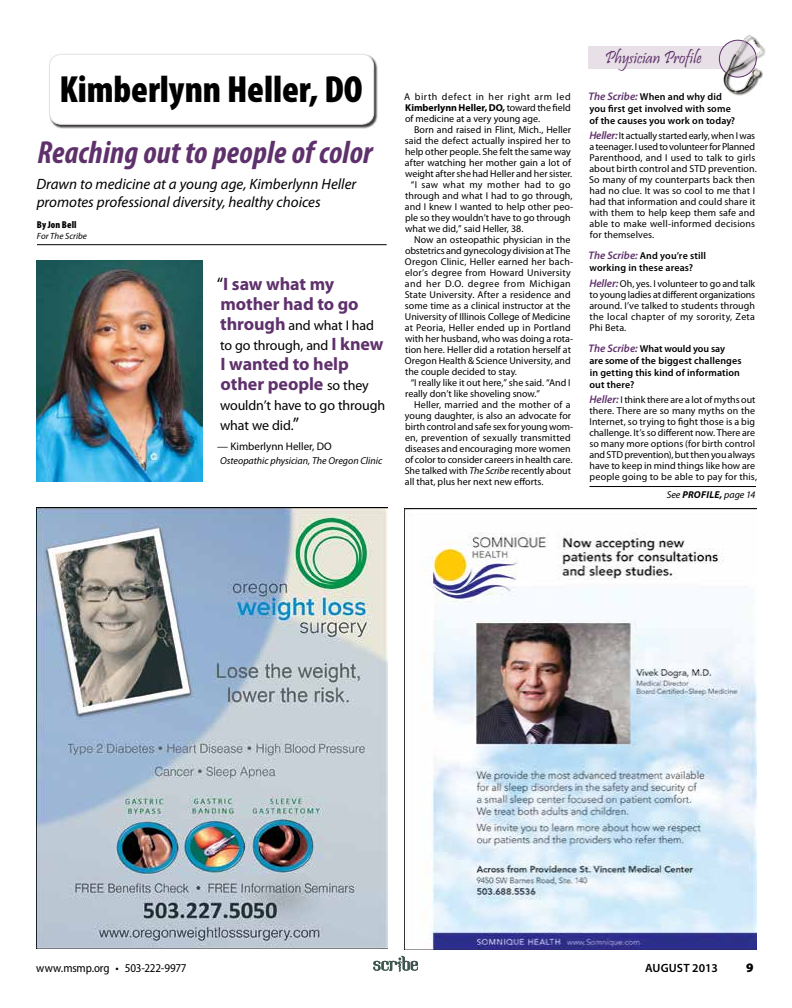
<style>
.page{position:relative;width:792px;height:1008px;background:#fff}
.page>*{position:absolute;margin:0;border:0;box-sizing:border-box;transform-origin:0 0}
.t1{font:900 condensed 38px "Myriad Pro";color:#000}
.t2{font:italic 700 condensed 32px "Myriad Pro";letter-spacing:.005em;color:#5f316c}
.t3{font:700 18px/20px "Myriad Pro";letter-spacing:-.005em;color:#5f316c}
.t4{font:18px "Pristina";color:#5f316c}
.t5{font:italic 15px/18px "Myriad Pro";color:#000}
.t6{font:14px/20px "Myriad Pro";letter-spacing:-.01em;color:#000}
.t7{font:900 13px "Myriad Pro";color:#000}
.t8{font:semi-condensed 12px "Myriad Pro";letter-spacing:-.01em;color:#000}
.t9{font:600 12px "Myriad Pro";color:#000}
.t10{font:11px "Myriad Pro";color:#000}
.t11{font:10px/11px "Myriad Pro";letter-spacing:.005em;color:#000;text-align:justify}
.t12{font:600 10px/12px "Myriad Pro";letter-spacing:.01em;color:#000}
.t13{font:italic 10px "Myriad Pro";color:#000}
.t14{font:10px "Myriad Pro";letter-spacing:.035em;color:#000}
.t15{font:900 condensed 10px "Myriad Pro";letter-spacing:.005em;color:#000}
.t16{font:italic 9px "Myriad Pro";color:#000}
.s1{font-weight:400;color:#000}
.s2{font-weight:700;font-size:18px;color:#5f316c}
.s3{font-weight:400;font-size:14px;color:#000}
.s4{font-size:18px}
.s5{font-weight:700}
.s6{font-style:italic}
.s7{font-style:italic;font-size:11px;color:#5f316c}
.s8{font-weight:600;font-style:italic;font-size:11px;color:#5f316c}
</style>
<div class="page">
<svg style="left:373px;top:956px;width:45px;height:16px"></svg>
<hr style="left:590px;top:486px;width:166px;height:1px;background:#000">
<img style="left:405px;top:508px;width:351px;height:441px">
<img style="left:36px;top:508px;width:351px;height:441px">
<div style="left:589px;top:46px;width:156px;height:23px;background:#e7e0e6"></div>
<svg style="left:719px;top:40px;width:37px;height:37px"></svg>
<div style="left:719px;top:40px;width:38px;height:37px;border:1px solid #5f316c;border-radius:50%"></div>
<div style="left:49px;top:54px;width:329px;height:75px;background:#000;opacity:.75"></div>
<div style="left:49px;top:54px;width:325px;height:70px;background:#fff;border-radius:12px"></div>
<div style="left:49px;top:54px;width:325px;height:71px;border:1px solid #e7e0e6;border-radius:12px"></div>
<img style="left:36px;top:261px;width:166px;height:220px">
<div style="left:724px;top:36px;width:41px;height:60px;background:#000;opacity:.75"></div>
<img style="left:724px;top:36px;width:38px;height:56px">
<hr style="left:37px;top:244px;width:350px;height:1px;background:#000">
<h1 class="t1" style="left:59px;top:68px;width:305px">Kimberlynn Heller, DO</h1>
<h2 class="t2" style="left:38px;top:133px;width:337px">Reaching out to people of color</h2>
<h3 class="t5" style="left:36px;top:174px;width:321px">Drawn to medicine at a young age, Kimberlynn Heller promotes professional diversity, healthy choices</h3>
<p class="t15" style="left:37px;top:219px;width:41px">By Jon Bell</p>
<p class="t16" style="left:37px;top:231px;width:52px">For The Scribe</p>
<h3 class="t3" style="left:217px;top:273px;width:144px"><span class="s1">“</span>I saw what my mother had to go</h3>
<h3 class="t6" style="left:220px;top:315px;width:165px"><span class="s2">through</span> and what I had to go through, and <span class="s2">I knew</span></h3>
<h3 class="t3" style="left:220px;top:353px;width:150px">I wanted to help other people <span class="s3">so they</span></h3>
<h3 class="t6" style="left:220px;top:395px;width:167px">wouldn’t have to go through what we did.<span class="s4">”</span></h3>
<p class="t10" style="left:217px;top:440px;width:116px">— Kimberlynn Heller, DO</p>
<p class="t13" style="left:220px;top:455px;width:164px">Osteopathic physician, The Oregon Clinic</p>
<p class="t11" style="left:404px;top:91px;width:168px">A birth defect in her right arm led <span class="s5">Kimberlynn Heller, DO,</span> toward the field of medicine at a very young age.</p>
<p class="t11" style="left:414px;top:124px;width:159px">Born and raised in Flint, Mich., Heller</p>
<p class="t11" style="left:405px;top:135px;width:167px">said the defect actually inspired her to</p>
<p class="t11" style="left:405px;top:146px;width:167px">help other people. She felt the same way</p>
<p class="t11" style="left:405px;top:157px;width:168px">after watching her mother gain a lot of</p>
<p class="t11" style="left:405px;top:168px;width:169px">weight after she had Heller and her sister.</p>
<p class="t14" style="left:411px;top:179px;width:161px">“I saw what my mother had to go</p>
<p class="t11" style="left:405px;top:190px;width:169px">through and what I had to go through,</p>
<p class="t11" style="left:405px;top:201px;width:170px">and I knew I wanted to help other peo-</p>
<p class="t11" style="left:405px;top:212px;width:167px">ple so they wouldn’t have to go through</p>
<p class="t11" style="left:405px;top:223px;width:120px">what we did,” said Heller, 38.</p>
<p class="t11" style="left:414px;top:234px;width:158px">Now an osteopathic physician in the</p>
<p class="t11" style="left:405px;top:245px;width:167px">obstetrics and gynecology division at The</p>
<p class="t11" style="left:405px;top:256px;width:170px">Oregon Clinic, Heller earned her bach-</p>
<p class="t11" style="left:405px;top:267px;width:167px">elor’s degree from Howard University</p>
<p class="t14" style="left:405px;top:278px;width:167px">and her D.O. degree from Michigan</p>
<p class="t11" style="left:405px;top:289px;width:167px">State University. After a residence and</p>
<p class="t11" style="left:405px;top:300px;width:167px">some time as a clinical instructor at the</p>
<p class="t11" style="left:405px;top:311px;width:167px">University of Illinois College of Medicine</p>
<p class="t11" style="left:405px;top:322px;width:167px">at Peoria, Heller ended up in Portland</p>
<p class="t11" style="left:405px;top:333px;width:170px">with her husband, who was doing a rota-</p>
<p class="t11" style="left:405px;top:344px;width:167px">tion here. Heller did a rotation herself at</p>
<p class="t11" style="left:405px;top:355px;width:167px">Oregon Health &amp; Science University, and</p>
<p class="t11" style="left:405px;top:366px;width:113px">the couple decided to stay.</p>
<p class="t11" style="left:411px;top:377px;width:162px">“I really like it out here,” she said. “And I</p>
<p class="t11" style="left:405px;top:388px;width:136px">really don’t like shoveling snow.”</p>
<p class="t11" style="left:414px;top:399px;width:158px">Heller, married and the mother of a</p>
<p class="t11" style="left:405px;top:410px;width:168px">young daughter, is also an advocate for</p>
<p class="t11" style="left:405px;top:421px;width:170px">birth control and safe sex for young wom-</p>
<p class="t11" style="left:405px;top:432px;width:167px">en, prevention of sexually transmitted</p>
<p class="t11" style="left:405px;top:443px;width:167px">diseases and encouraging more women</p>
<p class="t11" style="left:405px;top:454px;width:169px">of color to consider careers in health care.</p>
<p class="t11" style="left:405px;top:465px;width:168px">She talked with <span class="s6">The Scribe</span> recently about</p>
<p class="t11" style="left:405px;top:476px;width:140px">all that, plus her next new efforts.</p>
<h3 class="t4" style="left:605px;top:48px;width:98px">Physician Profile</h3>
<p class="t12" style="left:589px;top:90px;width:148px"><span class="s7">The Scribe:</span> When and why did you first get involved with some of the causes you work on today?</p>
<p class="t11" style="left:589px;top:130px;width:169px;text-align:left"><span class="s8">Heller:</span> It actually started early, when I was a teenager. I used to volunteer for Planned Parenthood, and I used to talk to girls about birth control and STD prevention.<br>So many of my counterparts back then had no clue. It was so cool to me that I had that information and could share it with them to help keep them safe and able to make well-informed decisions for themselves.</p>
<p class="t12" style="left:589px;top:249px;width:119px"><span class="s7">The Scribe:</span> And you’re still working in these areas?</p>
<p class="t11" style="left:589px;top:278px;width:167px"><span class="s8">Heller:</span> Oh, yes. I volunteer to go and talk to young ladies at different organizations around. I’ve talked to students through the local chapter of my sorority, Zeta Phi Beta.</p>
<p class="t12" style="left:589px;top:342px;width:154px"><span class="s7">The Scribe:</span> What would you say<br>are some of the biggest challenges in getting this kind of information out there?</p>
<p class="t11" style="left:589px;top:394px;width:169px;text-align:left"><span class="s8">Heller:</span> I think there are a lot of myths out there. There are so many myths on the Internet, so trying to fight those is a big challenge. It’s so different now. There are so many more options (for birth control and STD prevention), but then you always have to keep in mind things like how are people going to be able to pay for this,</p>
<p class="t13" style="left:667px;top:488px;width:90px">See <span class="s5">PROFILE,</span> page 14</p>
<p class="t8" style="left:36px;top:961px;width:152px">www.msmp.org • 503-222-9977</p>
<p class="t9" style="left:645px;top:960px;width:74px">August 2013</p>
<h3 class="t7" style="left:746px;top:959px;width:9px">9</h3>
</div>
